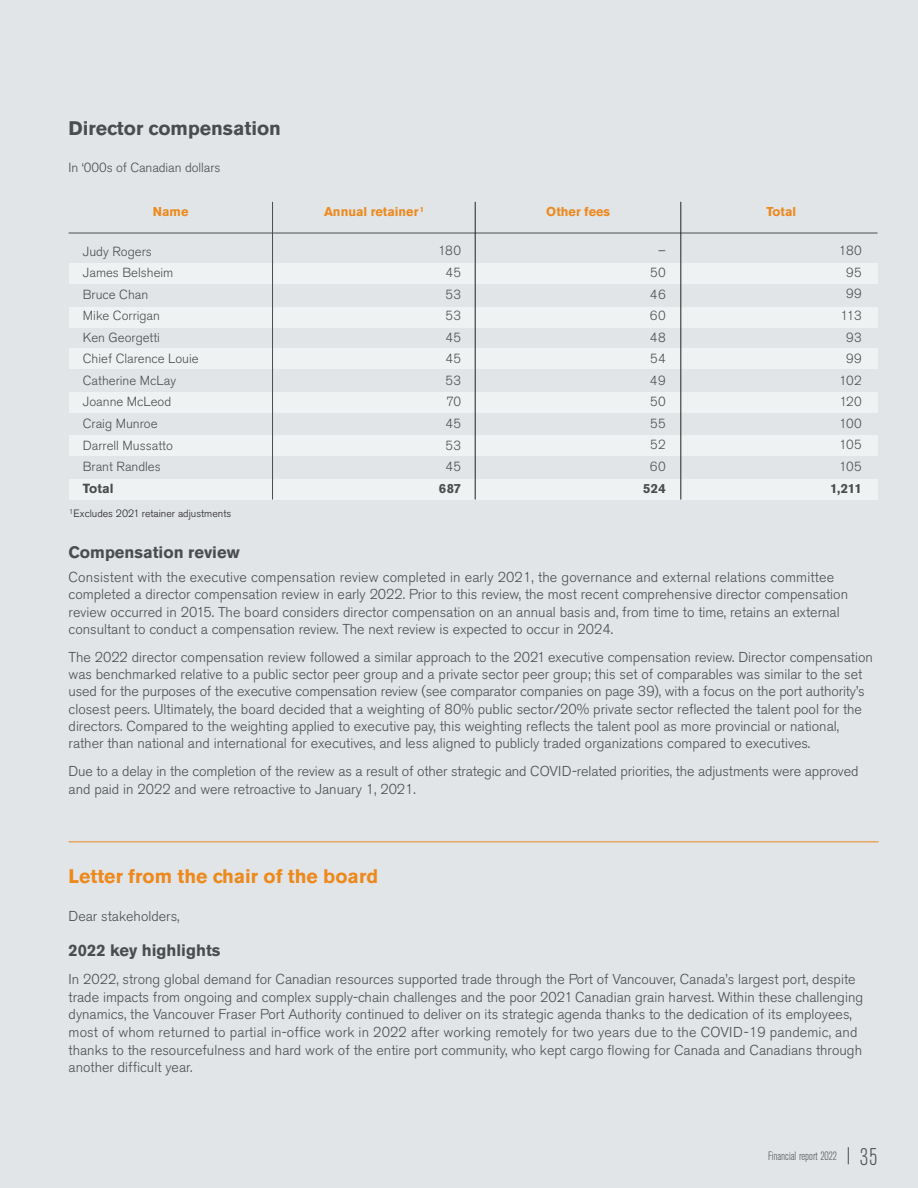
<style>
.page{position:relative;width:918px;height:1188px;background:#e1e5e8}
.page>*{position:absolute;margin:0;border:0;box-sizing:border-box;transform-origin:0 0}
.t1{font:300 condensed 24px "Akzidenz Grotesk BE";color:#4b4c4d}
.t2{font:700 19.5px "Akzidenz Grotesk BE";color:#ed891d}
.t3{font:700 19.5px "Akzidenz Grotesk BE";color:#4b4c4d}
.t4{font:700 16.5px "Akzidenz Grotesk BE";color:#4b4c4d}
.t5{font:300 14.25px/17.2px "Akzidenz Grotesk BE";color:#4b4c4d}
.t6{font:300 13.2px/21.6px "Akzidenz Grotesk BE";color:#4b4c4d;text-align:justify}
.t7{font:300 13.2px/21.6px "Akzidenz Grotesk BE";letter-spacing:.02em;color:#4b4c4d;text-align:center}
.t8{font:700 13.2px "Akzidenz Grotesk BE";color:#4b4c4d}
.t9{font:700 12.75px "Akzidenz Grotesk BE";color:#ed891d}
.t10{font:300 condensed 12px "Akzidenz Grotesk BE";color:#4b4c4d}
.t11{font:300 10.5px "Akzidenz Grotesk BE";color:#231f20}
.t12{font:700 7.5px "Akzidenz Grotesk BE";color:#ed891d}
.s1{font-size:17.1px}
</style>
<div class="page">
<hr style="left:69px;top:841px;width:810px;height:1px;background:#ed891d">
<div style="left:69px;top:263px;width:809px;height:21px;background:#eff2f3"></div>
<div style="left:69px;top:307px;width:809px;height:21px;background:#eff2f3"></div>
<div style="left:69px;top:349px;width:809px;height:20px;background:#eff2f3"></div>
<div style="left:69px;top:392px;width:809px;height:21px;background:#eff2f3"></div>
<div style="left:69px;top:435px;width:809px;height:21px;background:#eff2f3"></div>
<div style="left:69px;top:479px;width:809px;height:21px;background:#eff2f3"></div>
<hr style="left:69px;top:233px;width:809px;height:1px;background:#4b4c4d">
<hr style="left:272px;top:202px;width:1px;height:298px;background:#4b4c4d">
<hr style="left:475px;top:202px;width:1px;height:298px;background:#231f20">
<hr style="left:680px;top:202px;width:1px;height:298px;background:#231f20">
<h2 class="t3" style="left:69px;top:117px;width:214px">Director compensation</h2>
<p class="t6" style="left:69px;top:157px;width:153px">In ‘000s of Canadian dollars</p>
<p class="t9" style="left:324px;top:204px;width:96px">Annual retainer</p>
<p class="t9" style="left:546px;top:204px;width:66px">Other fees</p>
<p class="t9" style="left:766px;top:204px;width:31px">Total</p>
<p class="t9" style="left:153px;top:204px;width:37px">Name</p>
<p class="t12" style="left:420px;top:205px;width:6px">1</p>
<p class="t6" style="left:83px;top:240px;width:117px;text-align:left">Judy Rogers<br>James Belsheim<br>Bruce Chan<br>Mike Corrigan<br>Ken Georgetti<br>Chief Clarence Louie<br>Catherine McLay<br>Joanne McLeod<br>Craig Munroe<br>Darrell Mussatto<br>Brant Randles</p>
<p class="t8" style="left:83px;top:480px;width:32px">Total</p>
<p class="t11" style="left:69px;top:507px;width:164px"><sup>1</sup>Excludes 2021 retainer adjustments</p>
<p class="t6" style="left:446px;top:240px;width:17px;text-indent:-8px">180<br>45<br>53<br>53<br>45<br>45<br>53<br>70<br>45<br>53<br>45</p>
<p class="t8" style="left:439px;top:480px;width:24px">687</p>
<p class="t6" style="left:650px;top:240px;width:17px;text-indent:8px">– 50<br>46<br>60<br>48<br>54<br>49<br>50<br>55<br>52<br>60</p>
<p class="t8" style="left:643px;top:480px;width:24px">524</p>
<p class="t7" style="left:839px;top:240px;width:25px">180<br>95<br>99<br>113<br>93<br>99<br>102<br>120<br>100<br>105<br>105</p>
<p class="t8" style="left:830px;top:480px;width:33px">1,211</p>
<p class="t4" style="left:69px;top:543px;width:173px">Compensation review</p>
<p class="t5" style="left:69px;top:569px;width:781px">Consistent with the executive compensation review completed in early 2021, the governance and external relations committee completed a director compensation review in early 2022. Prior to this review, the most recent comprehensive director compensation review occurred in 2015. The board considers director compensation on an annual basis and, from time to time, retains an external consultant to conduct a compensation review. The next review is expected to occur in 2024.</p>
<p class="t5" style="left:69px;top:649px;width:806px">The 2022 director compensation review followed a similar approach to the 2021 executive compensation review. Director compensation was benchmarked relative to a public sector peer group and a private sector peer group; this set of comparables was similar to the set used for the purposes of the executive compensation review (see comparator companies on page 39), with a focus on the port authority’s closest peers. Ultimately, the board decided that a weighting of 80% public sector/20% private sector reflected the talent pool for the directors. Compared to the weighting applied to executive pay, this weighting reflects the talent pool as more provincial or national, rather than national and international for executives, and less aligned to publicly traded organizations compared to executives.</p>
<p class="t5" style="left:69px;top:763px;width:791px">Due to a delay in the completion of the review as a result of other strategic and COVID-related priorities, the adjustments were approved and paid in 2022 and were retroactive to January 1, 2021.</p>
<h2 class="t2" style="left:69px;top:865px;width:311px">Letter from the chair of the board</h2>
<p class="t5" style="left:69px;top:907px;width:113px">Dear stakeholders,</p>
<p class="t4" style="left:69px;top:940px;width:153px">2022 key highlights</p>
<p class="t5" style="left:69px;top:971px;width:796px;line-height:17.7px">In 2022, strong global demand for Canadian resources supported trade through the Port of Vancouver, Canada’s largest port, despite trade impacts from ongoing and complex supply-chain challenges and the poor 2021 Canadian grain harvest. Within these challenging dynamics, the Vancouver Fraser Port Authority continued to deliver on its strategic agenda thanks to the dedication of its employees, most of whom returned to partial in-office work in 2022 after working remotely for two years due to the COVID-19 pandemic, and thanks to the resourcefulness and hard work of the entire port community, who kept cargo flowing for Canada and Canadians through another difficult year.</p>
<p class="t10" style="left:768px;top:1150px;width:85px">Financial report 2022 <span class="s1">|</span></p>
<h1 class="t1" style="left:860px;top:1144px;width:19px">35</h1>
</div>
